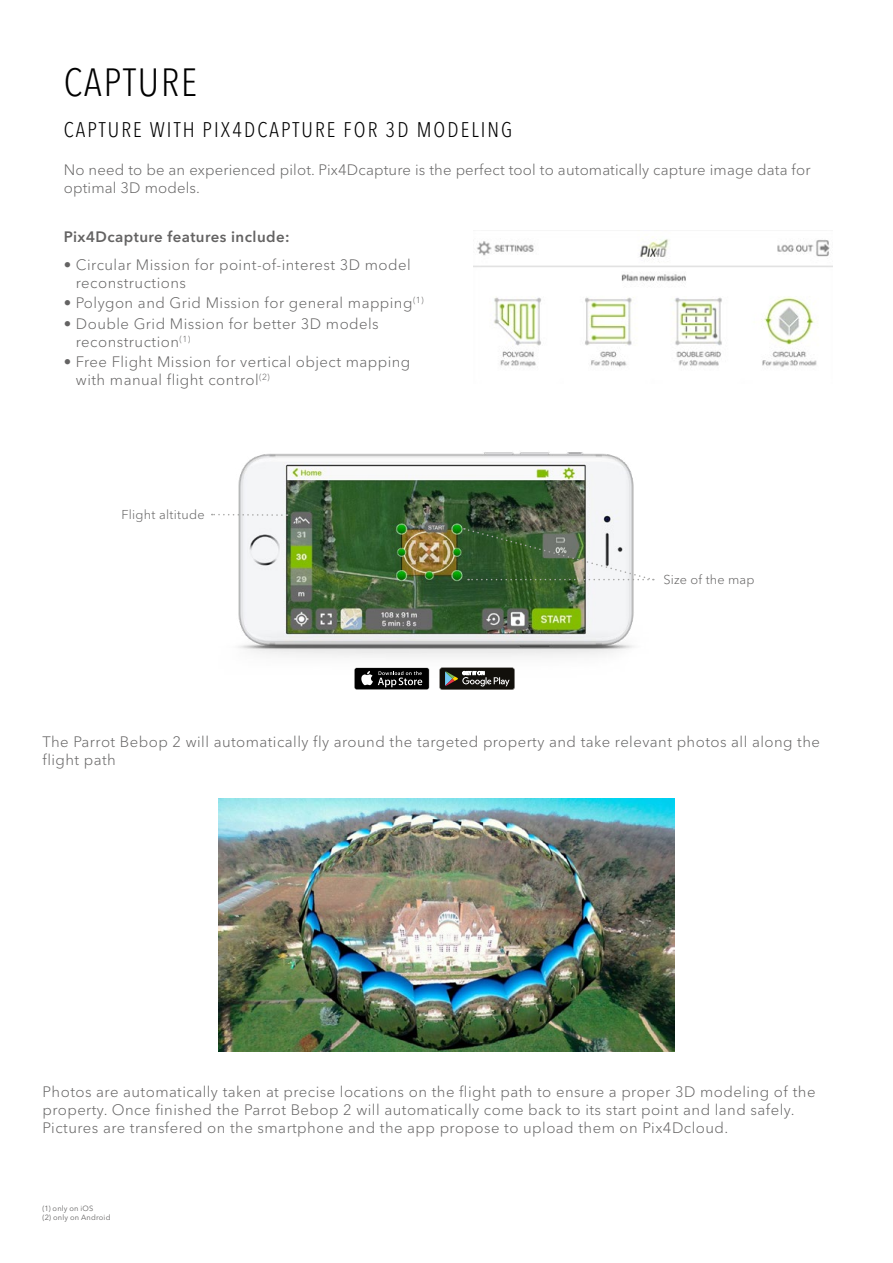
<style>
.page{position:relative;width:893px;height:1263px;background:#fff}
.page>*{position:absolute;margin:0;border:0;box-sizing:border-box;transform-origin:0 0}
.t1{font:300 condensed 39px "Avenir Next LT Pro";letter-spacing:.05em;color:#000}
.Style_de_paragraphe{font:300 condensed 21px "Avenir Next LT Pro";letter-spacing:.1em;color:#000}
.t2{font:300 15px/18px "Avenir Next LT Pro";letter-spacing:.03em;color:#646363}
.t3{font:300 15px/18px "Avenir Next LT Pro";letter-spacing:.01em;color:#646363}
.t4{font:600 15px "Avenir Next LT Pro";letter-spacing:.03em;color:#646363}
.t5{font:300 12.75px "Avenir Next LT Pro";letter-spacing:.02em;color:#646363}
.t6{font:7.5px "Avenir Next LT Pro";letter-spacing:.025em;color:#646363}
</style>
<div class="page">
<img style="left:218px;top:798px;width:456px;height:254px">
<img style="left:473px;top:230px;width:360px;height:137px">
<img style="left:238px;top:452px;width:417px;height:238px">
<svg style="left:212px;top:513px;width:76px;height:4px"></svg>
<svg style="left:354px;top:667px;width:75px;height:23px"></svg>
<div style="left:355px;top:668px;width:74px;height:21px;background:#000;border-radius:2px"></div>
<svg style="left:361px;top:671px;width:61px;height:16px"></svg>
<svg style="left:439px;top:667px;width:76px;height:23px"></svg>
<svg style="left:464px;top:528px;width:190px;height:53px"></svg>
<p class="t1" style="left:64px;top:59px;width:135px">CAPTURE</p>
<p class="Style_de_paragraphe" style="left:64px;top:117px;width:450px">CAPTURE WITH PIX4DCAPTURE FOR 3D MODELING</p>
<p class="t3" style="left:64px;top:161px;width:748px">No need to be an experienced pilot. Pix4Dcapture is the perfect tool to automatically capture image data for optimal 3D models.</p>
<p class="t4" style="left:64px;top:227px;width:227px">Pix4Dcapture features include:</p>
<p class="t2" style="left:76px;top:256px;width:336px;text-indent:-12px">• Circular Mission for point-of-interest 3D model reconstructions</p>
<p class="t2" style="left:64px;top:294px;width:361px">• Polygon and Grid Mission for general mapping<sup>(1)</sup></p>
<p class="t2" style="left:76px;top:314px;width:304px;text-indent:-12px">• Double Grid Mission for better 3D models reconstruction<sup>(1)</sup></p>
<p class="t2" style="left:76px;top:352px;width:336px;text-indent:-12px">• Free Flight Mission for vertical object mapping with manual flight control<sup>(2)</sup></p>
<p class="t5" style="left:121px;top:507px;width:85px">Flight altitude</p>
<p class="t5" style="left:663px;top:572px;width:92px">Size of the map</p>
<p class="t2" style="left:43px;top:733px;width:779px">The Parrot Bebop 2 will automatically fly around the targeted property and take relevant photos all along the flight path</p>
<p class="t2" style="left:43px;top:1082px;width:774px">Photos are automatically taken at precise locations on the flight path to ensure a proper 3D modeling of the property. Once finished the Parrot Bebop 2 will automatically come back to its start point and land safely.<br>Pictures are transfered on the smartphone and the app propose to upload them on Pix4Dcloud.</p>
<p class="t6" style="left:43px;top:1204px;width:52px">(1) only on iOS</p>
<p class="t6" style="left:43px;top:1213px;width:69px">(2) only on Android</p>
</div>
